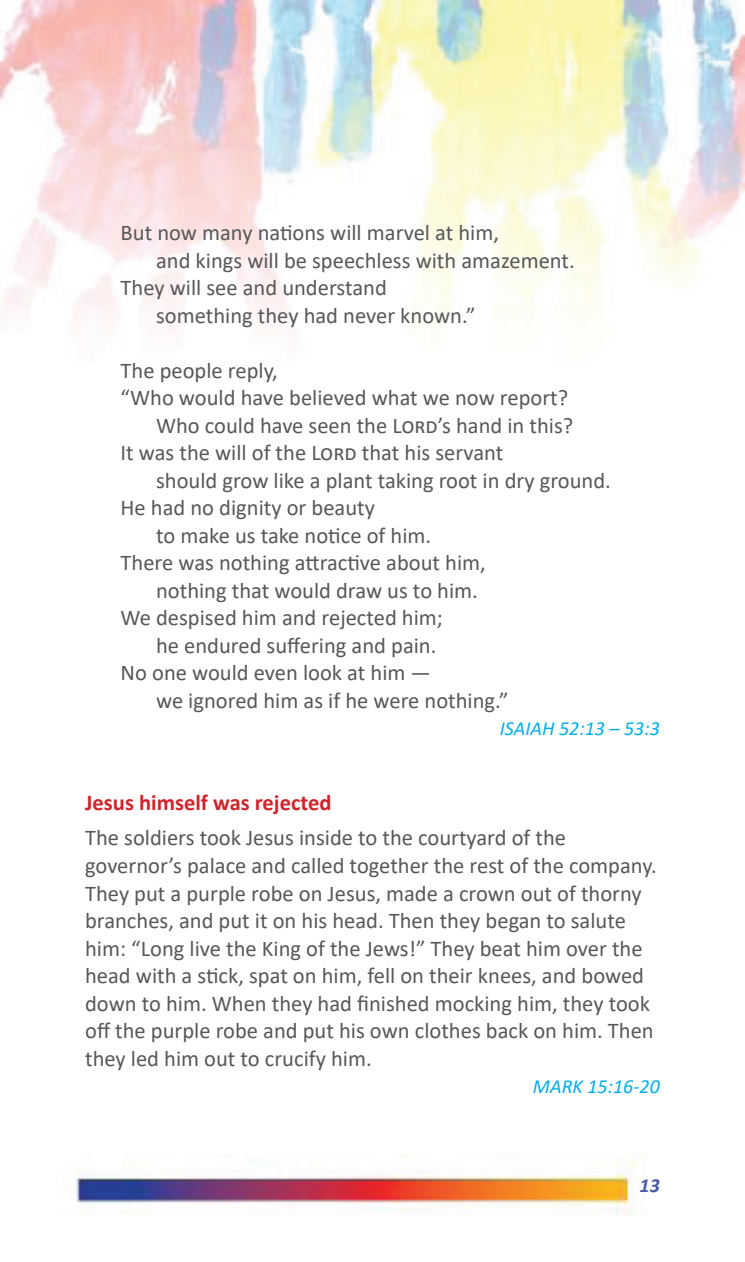
<style>
.page{position:relative;width:745px;height:1262px;background:#fff}
.page>*{position:absolute;margin:0;border:0;box-sizing:border-box;transform-origin:0 0}
.t1{font:22.5px/27.5px "Calibri";color:#57585a}
.t2{font:700 22.5px "Calibri";color:#d1232a}
.t3{font:italic 20px "Calibri";color:#00aeef}
.t4{font:italic 700 20px "Calibri";color:#4c59a5}
</style>
<div class="page">
<img style="left:0;top:0;width:744px;height:1215px">
<p class="t1" style="left:120px;top:218px;width:379px">But now many nations will marvel at him,</p>
<p class="t1" style="left:156px;top:246px;width:420px">and kings will be speechless with amazement.</p>
<p class="t1" style="left:120px;top:273px;width:267px">They will see and understand</p>
<p class="t1" style="left:156px;top:301px;width:321px">something they had never known.”</p>
<p class="t1" style="left:120px;top:356px;width:159px">The people reply,</p>
<p class="t1" style="left:120px;top:383px;width:449px">“Who would have believed what we now report?</p>
<p class="t1" style="left:156px;top:411px;width:418px">Who could have seen the Lord’s hand in this?</p>
<p class="t1" style="left:120px;top:438px;width:384px">It was the will of the Lord that his servant</p>
<p class="t1" style="left:156px;top:466px;width:456px">should grow like a plant taking root in dry ground.</p>
<p class="t1" style="left:120px;top:493px;width:256px">He had no dignity or beauty</p>
<p class="t1" style="left:156px;top:521px;width:276px">to make us take notice of him.</p>
<p class="t1" style="left:120px;top:548px;width:366px">There was nothing attractive about him,</p>
<p class="t1" style="left:156px;top:576px;width:323px">nothing that would draw us to him.</p>
<p class="t1" style="left:120px;top:603px;width:323px">We despised him and rejected him;</p>
<p class="t1" style="left:156px;top:631px;width:282px">he endured suffering and pain.</p>
<p class="t1" style="left:120px;top:658px;width:311px">No one would even look at him —</p>
<p class="t1" style="left:156px;top:686px;width:354px">we ignored him as if he were nothing.”</p>
<p class="t3" style="left:499px;top:715px;width:161px">ISAIAH 52:13 – 53:3</p>
<p class="t2" style="left:85px;top:787px;width:248px">Jesus himself was rejected</p>
<p class="t1" style="left:85px;top:823px;width:572px">The soldiers took Jesus inside to the courtyard of the governor’s palace and called together the rest of the company.<br>They put a purple robe on Jesus, made a crown out of thorny branches, and put it on his head. Then they began to salute him: “Long live the King of the Jews!” They beat him over the head with a stick, spat on him, fell on their knees, and bowed down to him. When they had finished mocking him, they took off the purple robe and put his own clothes back on him. Then they led him out to crucify him.</p>
<p class="t3" style="left:532px;top:1072px;width:128px">MARK 15:16-20</p>
<p class="t4" style="left:639px;top:1171px;width:22px">13</p>
</div>
